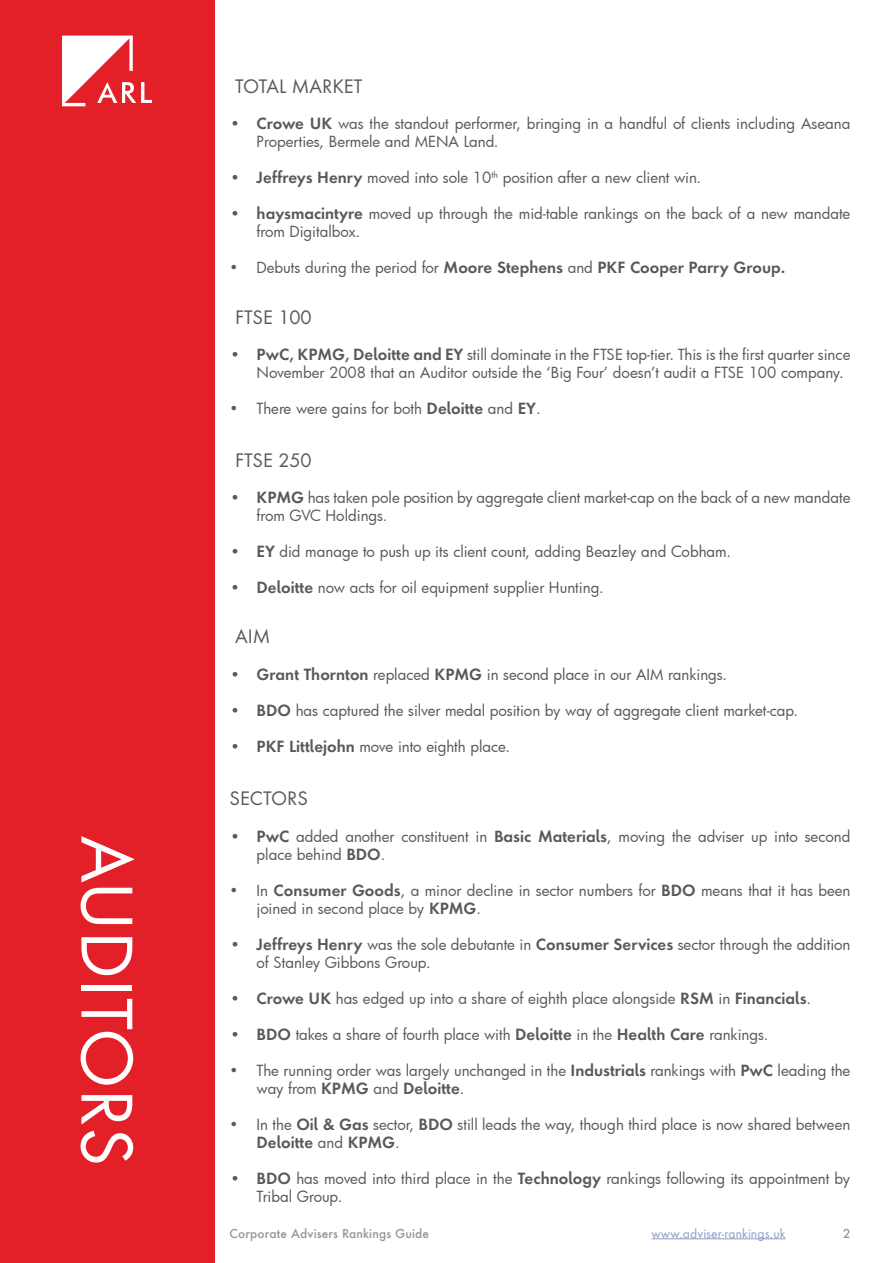
<style>
.page{position:relative;width:893px;height:1263px;background:#fff}
.page>*{position:absolute;margin:0;border:0;box-sizing:border-box;transform-origin:0 0}
.t1{font:67.5px "Futura Next";color:#fff}
.t2{font:18px "Futura Next";color:#58595b}
.t3{font:15px/18px "Futura";color:#58595b}
.t4{font:600 15px "Futura Next";color:#58595b}
.t5{font:500 12px "Futura Next";letter-spacing:.01em;color:#939598}
.t6{font:12px "Futura Next";letter-spacing:.01em;color:#879bc6}
.s1{font-family:"Futura Next";font-weight:600}
.s2{font-family:"Futura";font-weight:400}
</style>
<div class="page">
<div style="left:0;top:0;width:214px;height:1263px;background:#e32027"></div>
<svg style="left:62px;top:36px;width:90px;height:70px"></svg>
<hr style="left:652px;top:1238px;width:133px;height:1px;background:#879bc6">
<h1 class="t1" style="left:157px;top:836px;width:332px;rotate:90deg">AUDITORS</h1>
<p class="t2" style="left:235px;top:73px;width:129px">TOTAL MARKET</p>
<p class="t3" style="left:257px;top:114px;width:595px;text-indent:-27px"><span class="s1">• Crowe UK</span> was the standout performer, bringing in a handful of clients including Aseana<br>Properties, Bermele and MENA Land.</p>
<p class="t3" style="left:230px;top:168px;width:473px"><span class="s1">• Jeffreys Henry</span> moved into sole 10<sup>th</sup> position after a new client win.</p>
<p class="t3" style="left:257px;top:204px;width:595px;text-indent:-27px"><span class="s1">• haysmacintyre</span> moved up through the mid-table rankings on the back of a new mandate from Digitalbox.</p>
<p class="t4" style="left:230px;top:257px;width:557px"><span class="s2">• Debuts during the period for</span> Moore Stephens <span class="s2">and</span> PKF Cooper Parry Group.</p>
<p class="t2" style="left:235px;top:304px;width:78px">FTSE 100</p>
<p class="t3" style="left:257px;top:345px;width:595px;text-indent:-27px"><span class="s1">• PwC, KPMG, Deloitte and EY</span> still dominate in the FTSE top-tier. This is the first quarter since<br>November 2008 that an Auditor outside the ‘Big Four’ doesn’t audit a FTSE 100 company.</p>
<p class="t3" style="left:230px;top:399px;width:312px">• There were gains for both <span class="s1">Deloitte</span> and <span class="s1">EY</span>.</p>
<p class="t2" style="left:235px;top:446px;width:78px">FTSE 250</p>
<p class="t3" style="left:257px;top:488px;width:595px;text-indent:-27px"><span class="s1">• KPMG</span> has taken pole position by aggregate client market-cap on the back of a new mandate from GVC Holdings.</p>
<p class="t3" style="left:230px;top:542px;width:503px"><span class="s1">• EY</span> did manage to push up its client count, adding Beazley and Cobham.</p>
<p class="t3" style="left:230px;top:578px;width:375px"><span class="s1">• Deloitte</span> now acts for oil equipment supplier Hunting.</p>
<p class="t2" style="left:235px;top:623px;width:37px">AIM</p>
<p class="t3" style="left:230px;top:665px;width:499px"><span class="s1">• Grant Thornton</span> replaced <span class="s1">KPMG</span> in second place in our AIM rankings.</p>
<p class="t3" style="left:230px;top:701px;width:570px"><span class="s1">• BDO</span> has captured the silver medal position by way of aggregate client market-cap.</p>
<p class="t3" style="left:230px;top:737px;width:282px"><span class="s1">• PKF Littlejohn</span> move into eighth place.</p>
<p class="t2" style="left:230px;top:785px;width:80px">SECTORS</p>
<p class="t3" style="left:257px;top:827px;width:595px;text-indent:-27px"><span class="s1">• PwC</span> added another constituent in <span class="s1">Basic Materials</span>, moving the adviser up into second place behind <span class="s1">BDO</span>.</p>
<p class="t3" style="left:257px;top:881px;width:595px;text-indent:-27px">• In <span class="s1">Consumer Goods</span>, a minor decline in sector numbers for <span class="s1">BDO</span> means that it has been joined in second place by <span class="s1">KPMG</span>.</p>
<p class="t3" style="left:257px;top:935px;width:595px;text-indent:-27px"><span class="s1">• Jeffreys Henry</span> was the sole debutante in <span class="s1">Consumer Services</span> sector through the addition of Stanley Gibbons Group.</p>
<p class="t3" style="left:230px;top:989px;width:583px"><span class="s1">• Crowe UK</span> has edged up into a share of eighth place alongside <span class="s1">RSM</span> in <span class="s1">Financials</span>.</p>
<p class="t3" style="left:230px;top:1025px;width:540px"><span class="s1">• BDO</span> takes a share of fourth place with <span class="s1">Deloitte</span> in the <span class="s1">Health Care</span> rankings.</p>
<p class="t3" style="left:230px;top:1061px;width:622px">• The running order was largely unchanged in the <span class="s1">Industrials</span> rankings with <span class="s1">PwC</span> leading the</p>
<p class="t4" style="left:257px;top:1078px;width:209px"><span class="s2">way from</span> KPMG <span class="s2">and</span> Deloitte<span class="s2">.</span></p>
<p class="t3" style="left:230px;top:1115px;width:622px">• In the <span class="s1">Oil &amp; Gas</span> sector, <span class="s1">BDO</span> still leads the way, though third place is now shared between</p>
<p class="t4" style="left:257px;top:1132px;width:145px">Deloitte <span class="s2">and</span> KPMG<span class="s2">.</span></p>
<p class="t3" style="left:257px;top:1169px;width:595px;text-indent:-27px"><span class="s1">• BDO</span> has moved into third place in the <span class="s1">Technology</span> rankings following its appointment by<br>Tribal Group.</p>
<p class="t6" style="left:652px;top:1224px;width:135px">www.adviser-rankings.uk</p>
<p class="t5" style="left:230px;top:1225px;width:201px">Corporate Advisers Rankings Guide</p>
<p class="t5" style="left:843px;top:1225px;width:9px">2</p>
</div>
